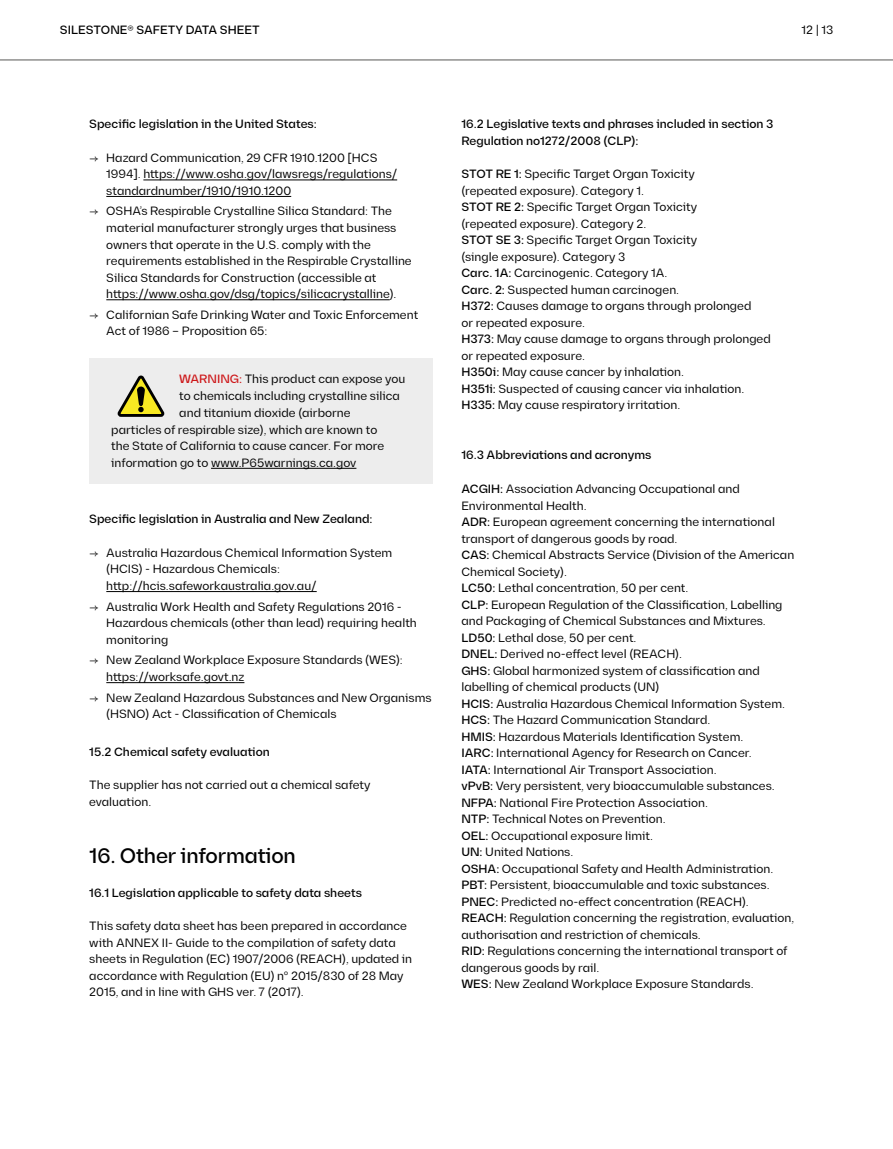
<style>
.page{position:relative;width:893px;height:1149px;background:#fff}
.page>*{position:absolute;margin:0;border:0;box-sizing:border-box;transform-origin:0 0}
.Parrafos_Idioma_A{font:500 21px "Diagramm";letter-spacing:-.01em;color:#000}
.Parrafos_Idioma_A-2{font:12px/16.5px "Diagramm";color:#000}
.Parrafos_Idioma_A-3{font:500 12px/16.5px "Diagramm";color:#000}
.s1{font-weight:500;color:#cd1719}
.s2{font-weight:500}
</style>
<div class="page">
<hr style="left:0;top:60px;width:893px;height:1px;background:#575756">
<hr style="left:143px;top:180px;width:254px;height:1px;background:#000">
<hr style="left:106px;top:196px;width:185px;height:1px;background:#000">
<hr style="left:106px;top:299px;width:284px;height:1px;background:#000">
<hr style="left:106px;top:591px;width:211px;height:1px;background:#000">
<hr style="left:106px;top:682px;width:138px;height:1px;background:#000">
<div style="left:89px;top:358px;width:344px;height:125px;background:#ededed"></div>
<hr style="left:211px;top:468px;width:145px;height:1px;background:#000">
<svg style="left:117px;top:375px;width:48px;height:42px"></svg>
<p class="Parrafos_Idioma_A-3" style="left:60px;top:22px;width:201px">SILESTONE® SAFETY DATA SHEET</p>
<p class="Parrafos_Idioma_A-2" style="left:802px;top:22px;width:33px">12 | 13</p>
<p class="Parrafos_Idioma_A-3" style="left:89px;top:116px;width:229px">Specific legislation in the United States:</p>
<p class="Parrafos_Idioma_A-2" style="left:106px;top:149px;width:292px;text-indent:-17px">→ Hazard Communication, 29 CFR 1910.1200 [HCS<br>1994]. https://www.osha.gov/lawsregs/regulations/ standardnumber/1910/1910.1200</p>
<p class="Parrafos_Idioma_A-2" style="left:106px;top:203px;width:307px;text-indent:-17px">→ OSHA’s Respirable Crystalline Silica Standard: The material manufacturer strongly urges that business owners that operate in the U.S. comply with the requirements established in the Respirable Crystalline Silica Standards for Construction (accessible at https://www.osha.gov/dsg/topics/silicacrystalline).</p>
<p class="Parrafos_Idioma_A-2" style="left:106px;top:306px;width:313px;text-indent:-17px">→ Californian Safe Drinking Water and Toxic Enforcement<br>Act of 1986 – Proposition 65:</p>
<p class="Parrafos_Idioma_A-2" style="left:179px;top:371px;width:228px"><span class="s1">WARNING:</span> This product can expose you to chemicals including crystalline silica and titanium dioxide (airborne</p>
<p class="Parrafos_Idioma_A-2" style="left:111px;top:421px;width:274px">particles of respirable size), which are known to the State of California to cause cancer. For more information go to www.P65warnings.ca.gov</p>
<p class="Parrafos_Idioma_A-3" style="left:89px;top:511px;width:285px">Specific legislation in Australia and New Zealand:</p>
<p class="Parrafos_Idioma_A-2" style="left:106px;top:544px;width:288px;text-indent:-17px">→ Australia Hazardous Chemical Information System (HCIS) - Hazardous Chemicals: http://hcis.safeworkaustralia.gov.au/</p>
<p class="Parrafos_Idioma_A-2" style="left:106px;top:598px;width:312px;text-indent:-17px">→ Australia Work Health and Safety Regulations 2016 -<br>Hazardous chemicals (other than lead) requiring health monitoring</p>
<p class="Parrafos_Idioma_A-2" style="left:106px;top:652px;width:298px;text-indent:-17px">→ New Zealand Workplace Exposure Standards (WES): https://worksafe.govt.nz</p>
<p class="Parrafos_Idioma_A-2" style="left:106px;top:689px;width:327px;text-indent:-17px">→ New Zealand Hazardous Substances and New Organisms (HSNO) Act - Classification of Chemicals</p>
<p class="Parrafos_Idioma_A-3" style="left:89px;top:743px;width:182px">15.2 Chemical safety evaluation</p>
<p class="Parrafos_Idioma_A-2" style="left:89px;top:776px;width:283px">The supplier has not carried out a chemical safety evaluation.</p>
<p class="Parrafos_Idioma_A" style="left:89px;top:843px;width:208px">16. Other information</p>
<p class="Parrafos_Idioma_A-3" style="left:89px;top:884px;width:274px">16.1 Legislation applicable to safety data sheets</p>
<p class="Parrafos_Idioma_A-2" style="left:89px;top:917px;width:324px">This safety data sheet has been prepared in accordance with ANNEX II- Guide to the compilation of safety data sheets in Regulation (EC) 1907/2006 (REACH), updated in accordance with Regulation (EU) nº 2015/830 of 28 May 2015, and in line with GHS ver. 7 (2017).</p>
<p class="Parrafos_Idioma_A-3" style="left:461px;top:116px;width:314px">16.2 Legislative texts and phrases included in section 3<br>Regulation no1272/2008 (CLP):</p>
<p class="Parrafos_Idioma_A-2" style="left:461px;top:166px;width:311px"><span class="s2">STOT RE 1:</span> Specific Target Organ Toxicity<br>(repeated exposure). Category 1.<br><span class="s2">STOT RE 2:</span> Specific Target Organ Toxicity<br>(repeated exposure). Category 2.<br><span class="s2">STOT SE 3:</span> Specific Target Organ Toxicity<br>(single exposure). Category 3<br><span class="s2">Carc. 1A:</span> Carcinogenic. Category 1A.<br><span class="s2">Carc. 2:</span> Suspected human carcinogen.<br><span class="s2">H372:</span> Causes damage to organs through prolonged<br>or repeated exposure.<br><span class="s2">H373:</span> May cause damage to organs through prolonged or repeated exposure.<br><span class="s2">H350i:</span> May cause cancer by inhalation.<br><span class="s2">H351i:</span> Suspected of causing cancer via inhalation.<br><span class="s2">H335:</span> May cause respiratory irritation.</p>
<p class="Parrafos_Idioma_A-3" style="left:461px;top:447px;width:192px">16.3 Abbreviations and acronyms</p>
<p class="Parrafos_Idioma_A-2" style="left:461px;top:480px;width:334px"><span class="s2">ACGIH:</span> Association Advancing Occupational and Environmental Health.<br><span class="s2">ADR:</span> European agreement concerning the international transport of dangerous goods by road.<br><span class="s2">CAS:</span> Chemical Abstracts Service (Division of the American Chemical Society).<br><span class="s2">LC50:</span> Lethal concentration, 50 per cent.<br><span class="s2">CLP:</span> European Regulation of the Classification, Labelling and Packaging of Chemical Substances and Mixtures.<br><span class="s2">LD50:</span> Lethal dose, 50 per cent.<br><span class="s2">DNEL:</span> Derived no-effect level (REACH).<br><span class="s2">GHS:</span> Global harmonized system of classification and labelling of chemical products (UN)<br><span class="s2">HCIS:</span> Australia Hazardous Chemical Information System.<br><span class="s2">HCS:</span> The Hazard Communication Standard.<br><span class="s2">HMIS:</span> Hazardous Materials Identification System.<br><span class="s2">IARC:</span> International Agency for Research on Cancer.<br><span class="s2">IATA:</span> International Air Transport Association.<br><span class="s2">vPvB:</span> Very persistent, very bioaccumulable substances.<br><span class="s2">NFPA:</span> National Fire Protection Association.<br><span class="s2">NTP:</span> Technical Notes on Prevention.<br><span class="s2">OEL:</span> Occupational exposure limit.<br><span class="s2">UN:</span> United Nations.<br><span class="s2">OSHA:</span> Occupational Safety and Health Administration.<br><span class="s2">PBT:</span> Persistent, bioaccumulable and toxic substances.<br><span class="s2">PNEC:</span> Predicted no-effect concentration (REACH).<br><span class="s2">REACH:</span> Regulation concerning the registration, evaluation, authorisation and restriction of chemicals.<br><span class="s2">RID:</span> Regulations concerning the international transport of dangerous goods by rail.<br><span class="s2">WES:</span> New Zealand Workplace Exposure Standards.</p>
</div>
